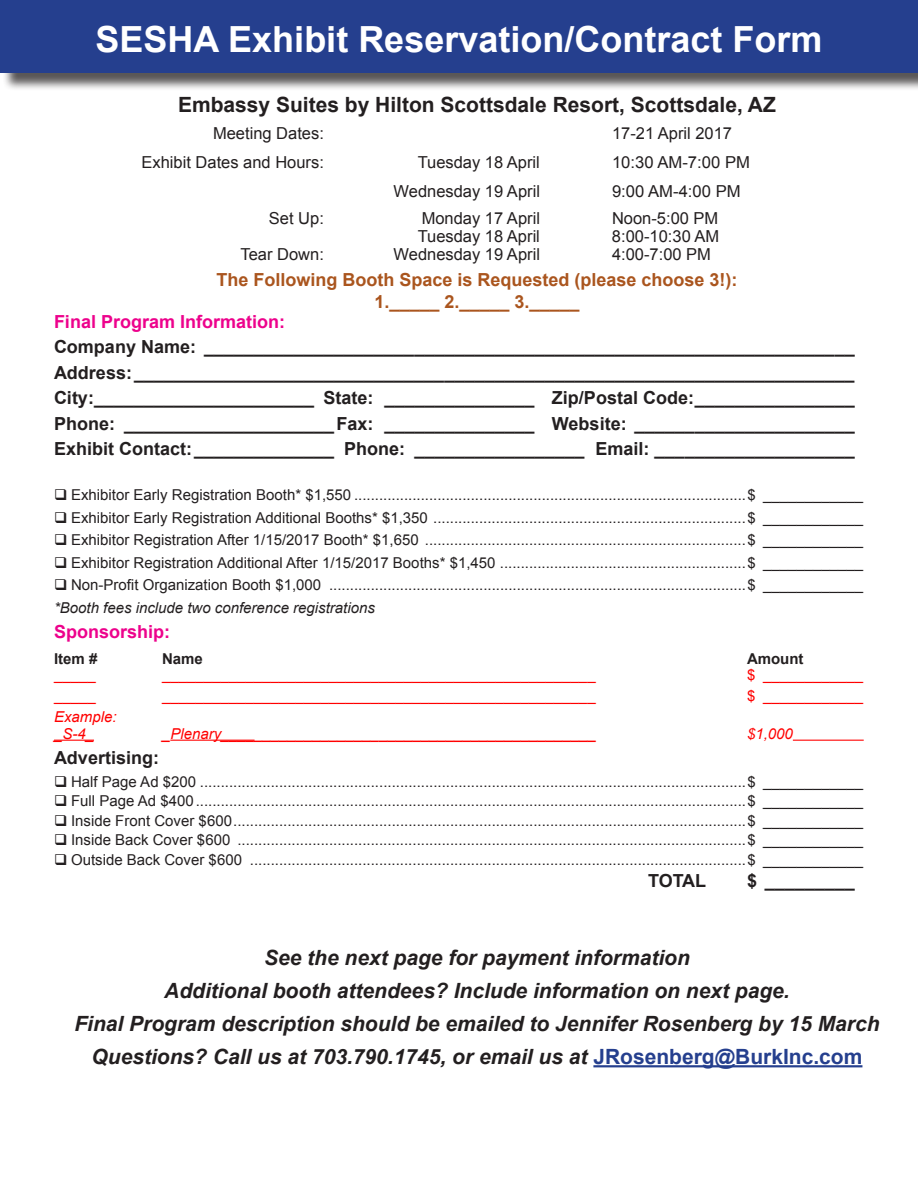
<style>
.page{position:relative;width:918px;height:1188px;background:#fff}
.page>*{position:absolute;margin:0;border:0;box-sizing:border-box;transform-origin:0 0}
.t1{font:700 36px "Arial";color:#fff}
.t2{font:italic 700 21px "Arial";color:#231f20}
.t3{font:700 21px "Arial";color:#231f20}
.t4{font:700 18px "Arial";color:#231f20}
.t5{font:700 18px "Arial";color:#aa551e}
.t6{font:700 18px "Arial";color:#ed028c}
.t7{font:16.5px "Arial";color:#231f20}
.t8{font:15px "Arial";color:#231f20}
.t9{font:15px "Arial";color:#f00}
.t10{font:italic 15px "Arial";color:#f00}
.t11{font:italic 15px "Arial";color:#231f20}
.t12{font:700 15px "Arial";color:#231f20}
.s1{font-style:normal;color:#253f8e}
</style>
<div class="page">
<hr style="left:54px;top:740px;width:40px;height:1px;background:#f00">
<hr style="left:170px;top:740px;width:85px;height:1px;background:#f00">
<hr style="left:793px;top:740px;width:71px;height:1px;background:#f00">
<hr style="left:593px;top:1065px;width:269px;height:2px;background:#253f8e">
<div style="left:2px;top:2px;width:916px;height:89px;background:#231f20;opacity:.75"></div>
<div style="left:0;top:0;width:918px;height:72px;background:#253f8e"></div>
<p class="t1" style="left:96px;top:16px;width:728px">SESHA Exhibit Reservation/Contract Form</p>
<p class="t3" style="left:178px;top:91px;width:599px">Embassy Suites by Hilton Scottsdale Resort, Scottsdale, AZ</p>
<p class="t7" style="left:213px;top:123px;width:112px">Meeting Dates:</p>
<p class="t7" style="left:612px;top:123px;width:122px">17-21 April 2017</p>
<p class="t7" style="left:141px;top:152px;width:184px">Exhibit Dates and Hours:</p>
<p class="t7" style="left:418px;top:152px;width:124px">Tuesday 18 April</p>
<p class="t7" style="left:612px;top:152px;width:140px">10:30 AM-7:00 PM</p>
<p class="t7" style="left:394px;top:180px;width:148px">Wednesday 19 April</p>
<p class="t7" style="left:612px;top:180px;width:130px">9:00 AM-4:00 PM</p>
<p class="t7" style="left:269px;top:207px;width:57px">Set Up:</p>
<p class="t7" style="left:422px;top:207px;width:120px">Monday 17 April</p>
<p class="t7" style="left:612px;top:207px;width:108px">Noon-5:00 PM</p>
<p class="t7" style="left:418px;top:225px;width:124px">Tuesday 18 April</p>
<p class="t7" style="left:612px;top:225px;width:109px">8:00-10:30 AM</p>
<p class="t7" style="left:241px;top:243px;width:85px">Tear Down:</p>
<p class="t7" style="left:394px;top:243px;width:148px">Wednesday 19 April</p>
<p class="t7" style="left:612px;top:243px;width:101px">4:00-7:00 PM</p>
<p class="t5" style="left:216px;top:267px;width:523px">The Following Booth Space is Requested (please choose 3!):</p>
<p class="t5" style="left:374px;top:290px;width:207px">1._____ 2._____ 3._____</p>
<p class="t6" style="left:54px;top:309px;width:233px">Final Program Information:</p>
<p class="t4" style="left:54px;top:335px;width:802px">Company Name: _________________________________________________________________</p>
<p class="t4" style="left:54px;top:360px;width:802px">Address:________________________________________________________________________</p>
<p class="t4" style="left:54px;top:386px;width:802px">City:______________________ State: _______________ Zip/Postal Code:________________</p>
<p class="t4" style="left:54px;top:411px;width:802px">Phone: _____________________Fax: _______________ Website: ______________________</p>
<p class="t4" style="left:54px;top:437px;width:802px">Exhibit Contact:______________ Phone: _________________ Email: ____________________</p>
<p class="t8" style="left:54px;top:485px;width:811px">❑ Exhibitor Early Registration Booth* $1,550 ..............................................................................................$ ____________</p>
<p class="t8" style="left:54px;top:507px;width:811px">❑ Exhibitor Early Registration Additional Booths* $1,350 ...........................................................................$ ____________</p>
<p class="t8" style="left:54px;top:530px;width:811px">❑ Exhibitor Registration After 1/15/2017 Booth* $1,650 .............................................................................$ ____________</p>
<p class="t8" style="left:54px;top:552px;width:811px">❑ Exhibitor Registration Additional After 1/15/2017 Booths* $1,450 ...........................................................$ ____________</p>
<p class="t8" style="left:54px;top:575px;width:811px">❑ Non-Profit Organization Booth $1,000 ....................................................................................................$ ____________</p>
<p class="t11" style="left:54px;top:598px;width:322px">*Booth fees include two conference registrations</p>
<p class="t6" style="left:54px;top:620px;width:118px">Sponsorship:</p>
<p class="t12" style="left:54px;top:648px;width:45px">Item #</p>
<p class="t12" style="left:162px;top:648px;width:42px">Name</p>
<p class="t12" style="left:747px;top:648px;width:58px">Amount</p>
<p class="t9" style="left:54px;top:665px;width:43px">_____</p>
<p class="t9" style="left:162px;top:665px;width:435px">____________________________________________________</p>
<p class="t9" style="left:747px;top:665px;width:118px">$ ____________</p>
<p class="t9" style="left:54px;top:686px;width:43px">_____</p>
<p class="t9" style="left:162px;top:686px;width:435px">____________________________________________________</p>
<p class="t9" style="left:747px;top:686px;width:118px">$ ____________</p>
<p class="t10" style="left:54px;top:707px;width:64px">Example:</p>
<p class="t10" style="left:54px;top:724px;width:42px">_S-4_</p>
<p class="t10" style="left:162px;top:724px;width:436px">_Plenary_____________________________________________</p>
<p class="t10" style="left:747px;top:724px;width:47px">$1,000</p>
<p class="t4" style="left:54px;top:746px;width:107px">Advertising:</p>
<p class="t8" style="left:54px;top:771px;width:811px">❑ Half Page Ad $200 ...................................................................................................................................$ ____________</p>
<p class="t8" style="left:54px;top:791px;width:811px">❑ Full Page Ad $400....................................................................................................................................$ ____________</p>
<p class="t8" style="left:54px;top:810px;width:811px">❑ Inside Front Cover $600...........................................................................................................................$ ____________</p>
<p class="t8" style="left:54px;top:830px;width:811px">❑ Inside Back Cover $600 ..........................................................................................................................$ ____________</p>
<p class="t8" style="left:54px;top:849px;width:811px">❑ Outside Back Cover $600 .......................................................................................................................$ ____________</p>
<p class="t4" style="left:648px;top:869px;width:60px">TOTAL</p>
<p class="t4" style="left:747px;top:869px;width:109px">$ _________</p>
<p class="t2" style="left:264px;top:944px;width:427px">See the next page for payment information</p>
<p class="t2" style="left:164px;top:977px;width:627px">Additional booth attendees? Include information on next page.</p>
<p class="t2" style="left:74px;top:1010px;width:807px">Final Program description should be emailed to Jennifer Rosenberg by 15 March</p>
<p class="t2" style="left:92px;top:1043px;width:772px">Questions? Call us at 703.790.1745, or email us at <span class="s1">JRosenberg@BurkInc.com</span></p>
</div>
